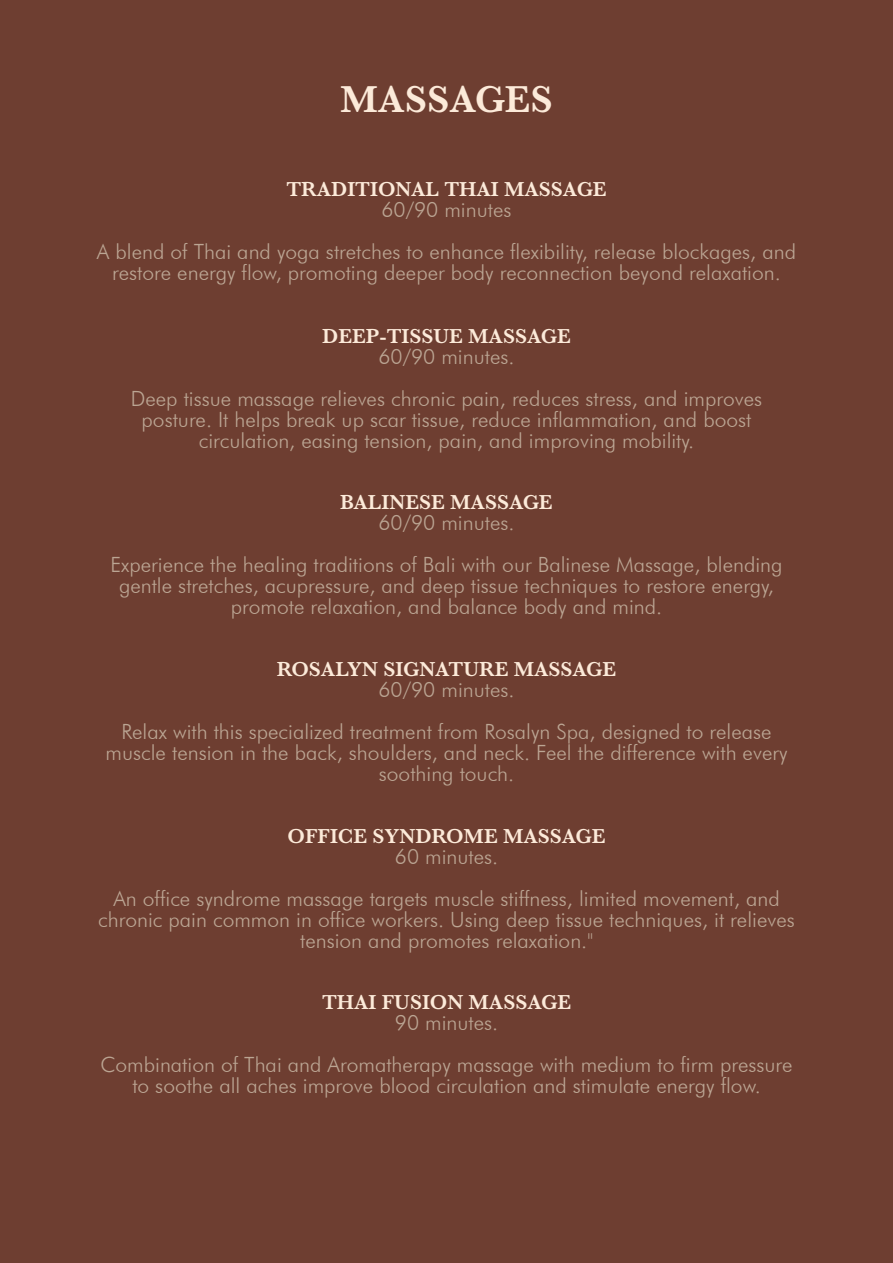
<style>
.page{position:relative;width:893px;height:1263px;background:#6e3e31}
.page>*{position:absolute;margin:0;border:0;box-sizing:border-box;transform-origin:0 0}
.t1{font:600 39px "Baskerville";color:#fcead9}
.t2{font:300 21px/42px "Futura BT";color:#bba593;text-align:center}
.t3{font:600 21px "Baskerville";color:#fcead9}
</style>
<div class="page">
<h1 class="t1" style="left:340px;top:72px;width:214px">MASSAGES</h1>
<p class="t3" style="left:286px;top:175px;width:322px">TRADITIONAL THAI MASSAGE</p>
<p class="t2" style="left:97px;top:189px;width:701px">60/90 minutes<br>A blend of Thai and yoga stretches to enhance flexibility, release blockages, and</p>
<p class="t2" style="left:112px;top:252px;width:670px">restore energy flow, promoting deeper body reconnection beyond relaxation.</p>
<p class="t3" style="left:322px;top:321px;width:250px">DEEP-TISSUE MASSAGE</p>
<p class="t2" style="left:131px;top:335px;width:633px">60/90 minutes.<br>Deep tissue massage relieves chronic pain, reduces stress, and improves</p>
<p class="t2" style="left:142px;top:408px;width:611px;line-height:21px">posture. It helps break up scar tissue, reduce inflammation, and boost circulation, easing tension, pain, and improving mobility.</p>
<p class="t3" style="left:340px;top:487px;width:214px">BALINESE MASSAGE</p>
<p class="t2" style="left:110px;top:501px;width:674px">60/90 minutes.<br>Experience the healing traditions of Bali with our Balinese Massage, blending</p>
<p class="t2" style="left:119px;top:575px;width:656px;line-height:21px">gentle stretches, acupressure, and deep tissue techniques to restore energy, promote relaxation, and balance body and mind.</p>
<p class="t3" style="left:277px;top:654px;width:341px">ROSALYN SIGNATURE MASSAGE</p>
<p class="t2" style="left:121px;top:668px;width:652px">60/90 minutes.<br>Relax with this specialized treatment from Rosalyn Spa, designed to release</p>
<p class="t2" style="left:106px;top:741px;width:683px;line-height:21px">muscle tension in the back, shoulders, and neck. Feel the difference with every soothing touch.</p>
<p class="t3" style="left:288px;top:821px;width:319px">OFFICE SYNDROME MASSAGE</p>
<p class="t2" style="left:113px;top:835px;width:668px">60 minutes.<br>An office syndrome massage targets muscle stiffness, limited movement, and</p>
<p class="t2" style="left:98px;top:909px;width:698px;line-height:21px">chronic pain common in office workers. Using deep tissue techniques, it relieves tension and promotes relaxation."</p>
<p class="t3" style="left:322px;top:988px;width:251px">THAI FUSION MASSAGE</p>
<p class="t2" style="left:101px;top:1002px;width:694px">90 minutes.<br>Combination of Thai and Aromatherapy massage with medium to firm pressure</p>
<p class="t2" style="left:132px;top:1065px;width:630px">to soothe all aches improve blood circulation and stimulate energy flow.</p>
</div>
